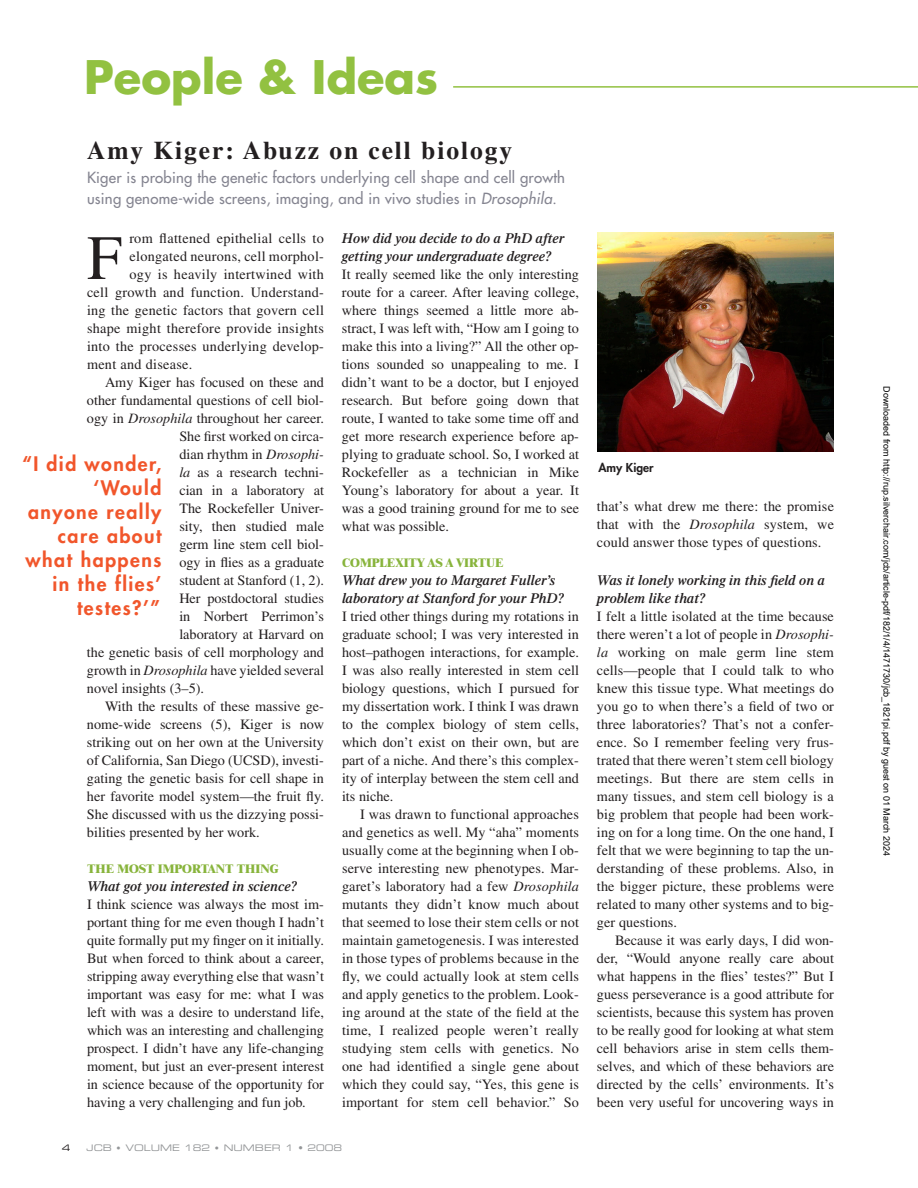
<style>
.page{position:relative;width:918px;height:1188px;background:#fff}
.page>*{position:absolute;margin:0;border:0;box-sizing:border-box;transform-origin:0 0}
.t1{font:63px "Times LT Std";color:#231f20}
.t2{font:700 45px "Futura Std";color:#92c141}
.t3{font:700 25.5px "Times LT Std";letter-spacing:.075em;color:#231f20}
.t4{font:800 19.5px/24px "Futura Std";letter-spacing:.075em;color:#f1562b;text-align:right}
.t5{font:500 15px/21px "Futura Std";letter-spacing:.015em;color:#848490}
.t6{font:14.25px/18px "Times LT Std";color:#231f20;text-align:justify}
.t7{font:14.25px "Times LT Std";letter-spacing:.02em;color:#231f20}
.t8{font:italic 600 14.25px/18px "Times LT Std";color:#231f20}
.t9{font:800 12px "Times LT Std";color:#88b43c}
.t10{font:800 12px "Futura Std";color:#231f20}
.t11{font:9px "Arial";color:#000}
.t12{font:9px "Eurostile LT Std Ex 2";color:#949698}
.t13{font:9px "Eurostile LT Std Ex 2";color:#231f20}
.s1{font-style:italic}
.s2{font-size:8.25px}
</style>
<div class="page">
<hr style="left:453px;top:86px;width:465px;height:2px;background:#92c141">
<img style="left:597px;top:232px;width:236px;height:220px">
<h2 class="t2" style="left:84px;top:56px;width:356px">People &amp; Ideas</h2>
<h3 class="t3" style="left:87px;top:141px;width:426px">Amy Kiger: Abuzz on cell biology</h3>
<p class="t5" style="left:87px;top:168px;width:480px">Kiger is probing the genetic factors underlying cell shape and cell growth using genome-wide screens, imaging, and in vivo studies in <span class="s1">Drosophila</span>.</p>
<h1 class="t1" style="left:87px;top:234px;width:37px">F</h1>
<p class="t7" style="left:130px;top:233px;width:196px">rom flattened epithelial cells to</p>
<p class="t7" style="left:130px;top:251px;width:196px">elongated neurons, cell morphol-</p>
<p class="t7" style="left:130px;top:269px;width:196px">ogy is heavily intertwined with</p>
<p class="t7" style="left:87px;top:287px;width:239px">cell growth and function. Understand-</p>
<p class="t7" style="left:87px;top:305px;width:239px">ing the genetic factors that govern cell</p>
<p class="t7" style="left:87px;top:323px;width:239px">shape might therefore provide insights</p>
<p class="t7" style="left:87px;top:341px;width:239px">into the processes underlying develop-</p>
<p class="t7" style="left:87px;top:359px;width:107px">ment and disease.</p>
<p class="t6" style="left:105px;top:375px;width:221px">Amy Kiger has focused on these and</p>
<p class="t6" style="left:87px;top:393px;width:238px">other fundamental questions of cell biol-</p>
<p class="t6" style="left:87px;top:411px;width:239px">ogy in <span class="s1">Drosophila</span> throughout her career.</p>
<p class="t6" style="left:179px;top:429px;width:146px">She first worked on circa-</p>
<p class="t6" style="left:179px;top:447px;width:146px">dian rhythm in <span class="s1">Drosophi-</span></p>
<p class="t6" style="left:179px;top:465px;width:146px"><span class="s1">la</span> as a research techni-</p>
<p class="t6" style="left:179px;top:483px;width:146px">cian in a laboratory at</p>
<p class="t6" style="left:179px;top:501px;width:146px">The Rockefeller Univer-</p>
<p class="t6" style="left:179px;top:519px;width:146px">sity, then studied male</p>
<p class="t6" style="left:179px;top:537px;width:146px">germ line stem cell biol-</p>
<p class="t6" style="left:179px;top:555px;width:146px">ogy in flies as a graduate</p>
<p class="t6" style="left:179px;top:573px;width:146px">student at Stanford (1, 2).</p>
<p class="t6" style="left:179px;top:591px;width:146px">Her postdoctoral studies</p>
<p class="t6" style="left:179px;top:609px;width:146px">in Norbert Perrimon’s</p>
<p class="t6" style="left:179px;top:627px;width:146px">laboratory at Harvard on</p>
<p class="t6" style="left:87px;top:645px;width:239px">the genetic basis of cell morphology and</p>
<p class="t6" style="left:87px;top:663px;width:239px">growth in <span class="s1">Drosophila</span> have yielded several</p>
<p class="t6" style="left:87px;top:681px;width:119px">novel insights (3–5).</p>
<p class="t6" style="left:105px;top:699px;width:220px">With the results of these massive ge-</p>
<p class="t6" style="left:87px;top:717px;width:238px">nome-wide screens (5), Kiger is now</p>
<p class="t6" style="left:87px;top:735px;width:238px">striking out on her own at the University</p>
<p class="t6" style="left:87px;top:753px;width:238px">of California, San Diego (UCSD), investi-</p>
<p class="t6" style="left:87px;top:771px;width:239px">gating the genetic basis for cell shape in</p>
<p class="t6" style="left:87px;top:789px;width:238px">her favorite model system—the fruit fly.</p>
<p class="t6" style="left:87px;top:807px;width:239px">She discussed with us the dizzying possi-</p>
<p class="t6" style="left:87px;top:825px;width:174px">bilities presented by her work.</p>
<p class="t9" style="left:87px;top:864px;width:193px">THE MOST IMPORTANT THING</p>
<p class="t8" style="left:87px;top:879px;width:212px">What got you interested in science?</p>
<p class="t6" style="left:87px;top:897px;width:239px">I think science was always the most im&shy;portant thing for me even though I hadn’t quite formally put my finger on it initially.<br>But when forced to think about a career, stripping away everything else that wasn’t important was easy for me: what I was left with was a desire to understand life, which was an interesting and challenging prospect. I didn’t have any life-changing moment, but just an ever-present interest in science because of the opportunity for having a very challenging and fun job.</p>
<h3 class="t4" style="left:23px;top:453px;width:140px">“I did wonder, ‘Would anyone really care about what happens in the flies’ testes?’”</h3>
<p class="t8" style="left:342px;top:231px;width:224px">How did you decide to do a PhD after getting your undergraduate degree?</p>
<p class="t6" style="left:342px;top:267px;width:239px">It really seemed like the only interesting route for a career. After leaving college, where things seemed a little more ab&shy;stract, I was left with, “How am I going to make this into a living?” All the other op&shy;tions sounded so unappealing to me. I didn’t want to be a doctor, but I enjoyed research. But before going down that route, I wanted to take some time off and get more research experience before ap&shy;plying to graduate school. So, I worked at Rockefeller as a technician in Mike Young’s laboratory for about a year. It was a good training ground for me to see what was possible.</p>
<p class="t9" style="left:342px;top:558px;width:163px">COMPLEXITY AS A VIRTUE</p>
<p class="t8" style="left:342px;top:573px;width:224px">What drew you to Margaret Fuller’s laboratory at Stanford for your PhD?</p>
<p class="t6" style="left:342px;top:609px;width:239px">I tried other things during my rotations in graduate school; I was very interested in host–pathogen interactions, for example.<br>I was also really interested in stem cell biology questions, which I pursued for my dissertation work. I think I was drawn to the complex biology of stem cells, which don’t exist on their own, but are part of a niche. And there’s this complex&shy;ity of interplay between the stem cell and its niche.</p>
<p class="t6" style="left:342px;top:807px;width:239px;text-indent:18px">I was drawn to functional approaches and genetics as well. My “aha” moments usually come at the beginning when I ob&shy;serve interesting new phenotypes. Mar&shy;garet’s laboratory had a few <span class="s1">Drosophila </span>mutants they didn’t know much about that seemed to lose their stem cells or not maintain gametogenesis. I was interested in those types of problems because in the fly, we could actually look at stem cells and apply genetics to the problem. Look&shy;ing around at the state of the field at the time, I realized people weren’t really studying stem cells with genetics. No one had identified a single gene about which they could say, “Yes, this gene is important for stem cell behavior.” So</p>
<p class="t13" style="left:62px;top:1144px;width:10px">4</p>
<p class="t12" style="left:87px;top:1144px;width:257px">JCB <span class="s2">•</span> VOLUME 182 <span class="s2">•</span> NUMBER 1 • 2008</p>
<p class="t10" style="left:598px;top:462px;width:57px">Amy Kiger</p>
<p class="t6" style="left:597px;top:499px;width:239px">that’s what drew me there: the promise that with the <span class="s1">Drosophila</span> system, we could answer those types of questions.</p>
<p class="t8" style="left:597px;top:573px;width:230px">Was it lonely working in this field on a problem like that?</p>
<p class="t6" style="left:597px;top:609px;width:239px">I felt a little isolated at the time because there weren’t a lot of people in <span class="s1">Drosophi&shy;la</span> working on male germ line stem cells—people that I could talk to who knew this tissue type. What meetings do you go to when there’s a field of two or three laboratories? That’s not a confer&shy;ence. So I remember feeling very frus&shy;trated that there weren’t stem cell biology meetings. But there are stem cells in many tissues, and stem cell biology is a big problem that people had been work&shy;ing on for a long time. On the one hand, I felt that we were beginning to tap the un&shy;derstanding of these problems. Also, in the bigger picture, these problems were related to many other systems and to big&shy;ger questions.</p>
<p class="t6" style="left:597px;top:933px;width:239px;text-indent:18px">Because it was early days, I did won&shy;der, “Would anyone really care about what happens in the flies’ testes?” But I guess perseverance is a good attribute for scientists, because this system has proven to be really good for looking at what stem cell behaviors arise in stem cells them&shy;selves, and which of these behaviors are directed by the cells’ environments. It’s been very useful for uncovering ways in</p>
<p class="t11" style="left:890px;top:386px;width:471px;rotate:90deg">Downloaded from http://rup.silverchair.com/jcb/article-pdf/182/1/4/1471730/jcb_1821pi.pdf by guest on 01 March 2024</p>
</div>
